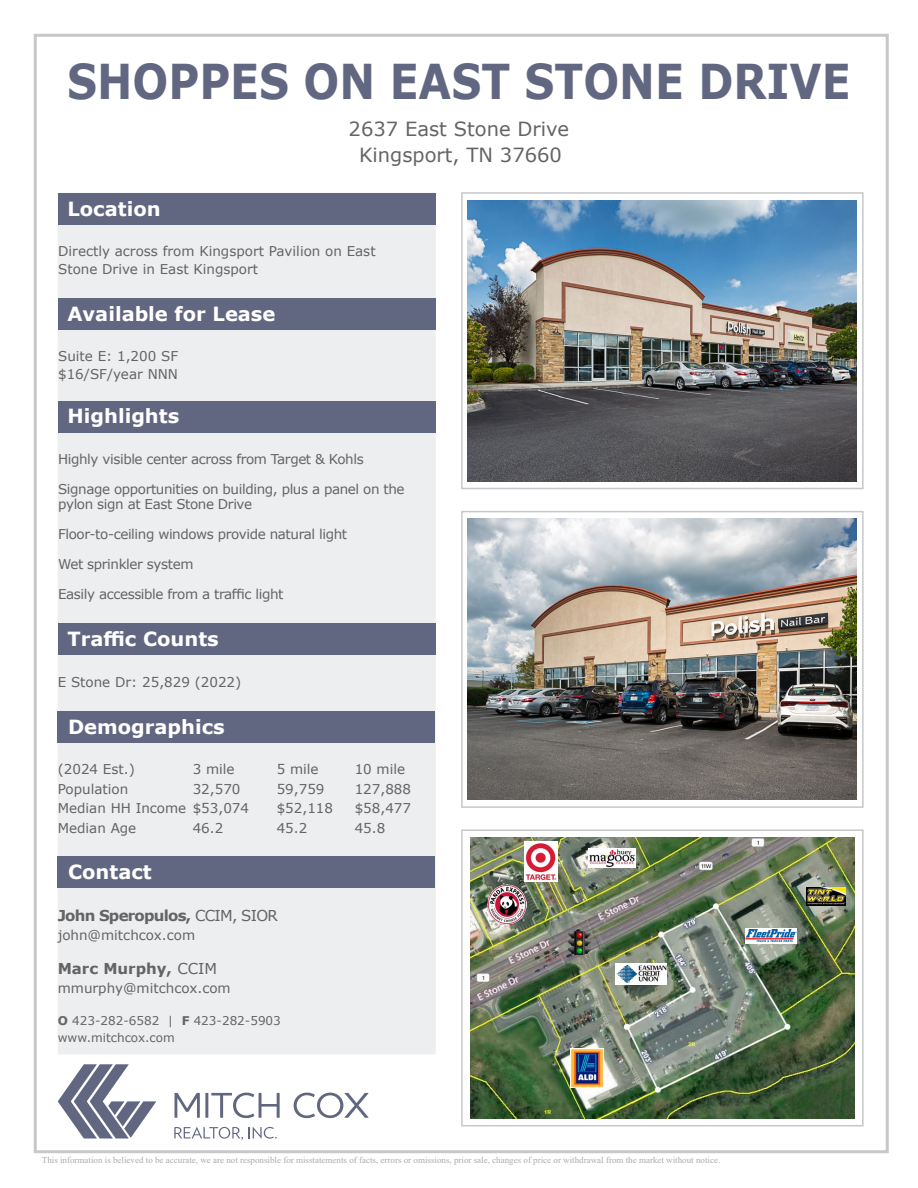
<style>
.page{position:relative;width:918px;height:1188px;background:#fff}
.page>*{position:absolute;margin:0;border:0;box-sizing:border-box;transform-origin:0 0}
.t1{font:700 48px "Verdana";color:#616781;scale:.88 1}
.t2{font:700 19.5px "Verdana";color:#fff}
.t3{font:19.5px "Verdana";color:#636466}
.t4{font:700 15px "Verdana";letter-spacing:-.05em;color:#636466}
.t5{font:700 15px "Verdana";color:#636466}
.t6{font:13.5px/18px "Verdana";letter-spacing:-.01em;color:#636466}
.t7{font:13.5px/15px "Verdana";letter-spacing:-.03em;color:#636466}
.t8{font:12px/16.5px "Verdana";color:#636466}
.t9{font:9px "Times New Roman";color:#a9abae}
.s1{font-weight:400}
.s2{font-weight:700}
</style>
<div class="page">
<div style="left:34px;top:34px;width:855px;height:1119px;background:#fff;border:3px solid #c7c8ca"></div>
<div style="left:58px;top:193px;width:378px;height:861px;background:#edeeef"></div>
<div style="left:58px;top:193px;width:377px;height:31px;background:#616781"></div>
<div style="left:58px;top:402px;width:377px;height:31px;background:#616781"></div>
<div style="left:58px;top:711px;width:377px;height:31px;background:#616781"></div>
<div style="left:58px;top:298px;width:377px;height:31px;background:#616781"></div>
<div style="left:58px;top:857px;width:377px;height:31px;background:#616781"></div>
<svg style="left:58px;top:1064px;width:98px;height:75px"></svg>
<svg style="left:174px;top:1093px;width:26px;height:25px"></svg>
<hr style="left:205px;top:1093px;width:3px;height:25px;background:#616781">
<svg style="left:211px;top:1093px;width:69px;height:25px"></svg>
<svg style="left:294px;top:1093px;width:75px;height:25px"></svg>
<svg style="left:174px;top:1127px;width:69px;height:13px"></svg>
<svg style="left:249px;top:1127px;width:28px;height:12px"></svg>
<div style="left:58px;top:624px;width:377px;height:31px;background:#616781"></div>
<div style="left:461px;top:192px;width:403px;height:297px;border:2px solid #c7c8ca"></div>
<img style="left:468px;top:200px;width:389px;height:281px">
<div style="left:461px;top:511px;width:403px;height:297px;border:2px solid #c7c8ca"></div>
<img style="left:468px;top:519px;width:389px;height:281px">
<div style="left:461px;top:829px;width:403px;height:297px;border:2px solid #c7c8ca"></div>
<img style="left:471px;top:838px;width:383px;height:280px">
<img style="left:569px;top:929px;width:21px;height:26px">
<img style="left:571px;top:1048px;width:33px;height:39px">
<img style="left:616px;top:964px;width:51px;height:20px">
<img style="left:487px;top:885px;width:40px;height:39px">
<div style="left:746px;top:928px;width:51px;height:16px;background:#fff"></div>
<img style="left:746px;top:929px;width:51px;height:13px">
<img style="left:806px;top:887px;width:40px;height:18px">
<img style="left:525px;top:841px;width:32px;height:40px">
<img style="left:589px;top:849px;width:46px;height:18px">
<h1 class="t1" style="left:67px;top:47px;width:892px">SHOPPES ON EAST STONE DRIVE</h1>
<h2 class="t3" style="left:349px;top:116px;width:222px">2637 East Stone Drive</h2>
<h2 class="t2" style="left:68px;top:195px;width:95px">Location</h2>
<h2 class="t3" style="left:359px;top:142px;width:204px">Kingsport, TN 37660</h2>
<p class="t6" style="left:58px;top:242px;width:319px">Directly across from Kingsport Pavilion on East<br>Stone Drive in East Kingsport</p>
<h2 class="t2" style="left:68px;top:300px;width:210px">Available for Lease</h2>
<p class="t6" style="left:58px;top:347px;width:122px">Suite E: 1,200 SF $16/SF/year NNN</p>
<h2 class="t2" style="left:68px;top:402px;width:113px">Highlights</h2>
<p class="t7" style="left:58px;top:452px;width:307px">Highly visible center across from Target &amp; Kohls</p>
<p class="t7" style="left:58px;top:482px;width:348px">Signage opportunities on building, plus a panel on the pylon sign at East Stone Drive</p>
<p class="t7" style="left:58px;top:527px;width:291px">Floor-to-ceiling windows provide natural light</p>
<p class="t7" style="left:58px;top:557px;width:137px">Wet sprinkler system</p>
<p class="t7" style="left:58px;top:587px;width:227px">Easily accessible from a traffic light</p>
<h2 class="t2" style="left:68px;top:625px;width:153px">Traffic Counts</h2>
<p class="t6" style="left:58px;top:673px;width:185px">E Stone Dr: 25,829 (2022)</p>
<h2 class="t2" style="left:68px;top:713px;width:158px">Demographics</h2>
<p class="t6" style="left:58px;top:760px;width:79px">(2024 Est.)</p>
<p class="t6" style="left:193px;top:760px;width:43px">3 mile</p>
<p class="t6" style="left:277px;top:760px;width:43px">5 mile</p>
<p class="t6" style="left:355px;top:760px;width:52px">10 mile</p>
<p class="t6" style="left:58px;top:780px;width:72px">Population</p>
<p class="t6" style="left:193px;top:780px;width:49px">32,570</p>
<p class="t6" style="left:277px;top:780px;width:49px">59,759</p>
<p class="t6" style="left:355px;top:780px;width:58px">127,888</p>
<p class="t6" style="left:58px;top:799px;width:193px">Median HH Income $53,074</p>
<p class="t6" style="left:277px;top:799px;width:58px">$52,118</p>
<p class="t6" style="left:355px;top:799px;width:58px">$58,477</p>
<p class="t6" style="left:58px;top:819px;width:80px">Median Age</p>
<p class="t6" style="left:193px;top:819px;width:32px">46.2</p>
<p class="t6" style="left:277px;top:819px;width:32px">45.2</p>
<p class="t6" style="left:355px;top:819px;width:32px">45.8</p>
<h2 class="t2" style="left:68px;top:858px;width:85px">Contact</h2>
<p class="t4" style="left:58px;top:904px;width:222px">John Speropulos, <span class="s1">CCIM, SIOR</span></p>
<p class="t6" style="left:58px;top:926px;width:139px">john@mitchcox.com</p>
<p class="t5" style="left:58px;top:958px;width:161px">Marc Murphy, <span class="s1">CCIM</span></p>
<p class="t6" style="left:58px;top:979px;width:174px">mmurphy@mitchcox.com</p>
<p class="t8" style="left:58px;top:1013px;width:225px"><span class="s2">O</span> 423-282-6582 | <span class="s2">F</span> 423-282-5903 www.mitchcox.com</p>
<p class="t9" style="left:42px;top:1153px;width:680px">This information is believed to be accurate, we are not responsible for misstatements of facts, errors or omissions, prior sale, changes of price or withdrawal from the market without notice.</p>
</div>
